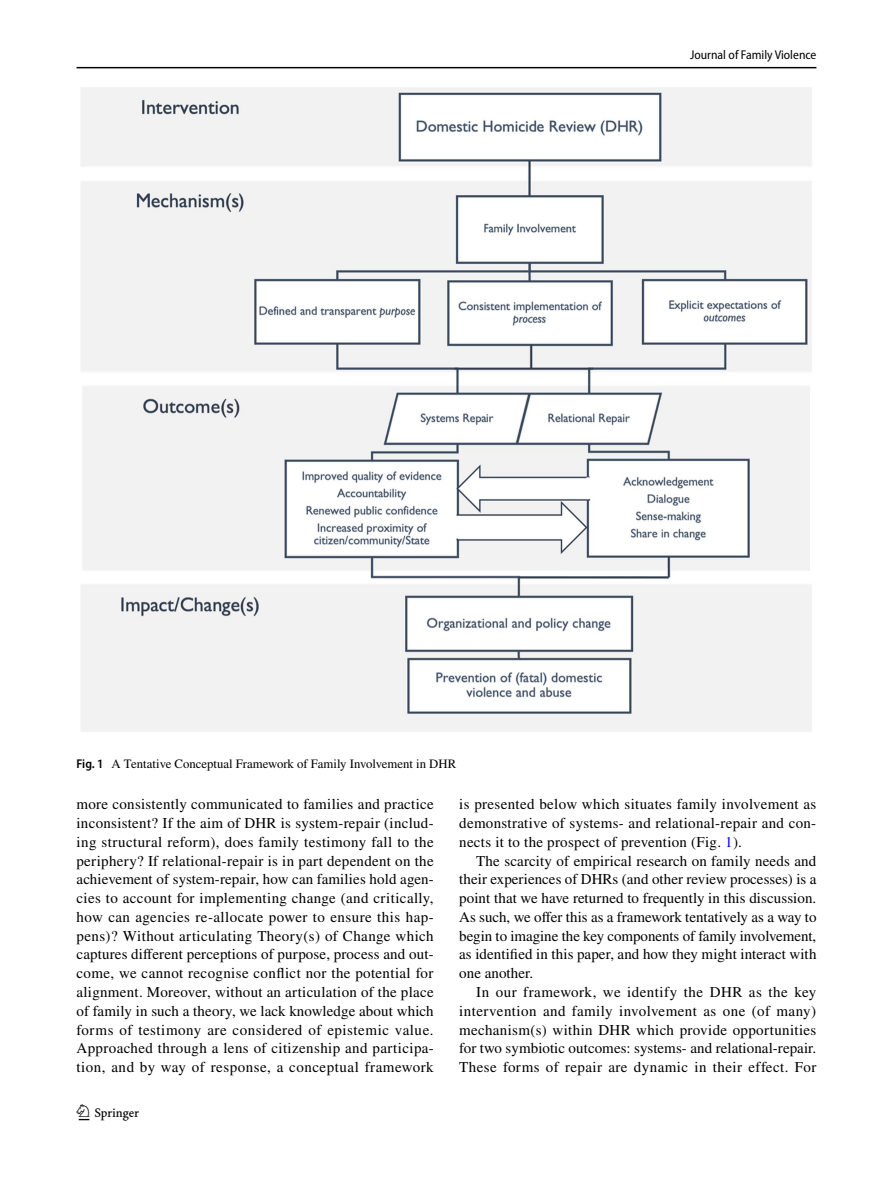
<style>
.page{position:relative;width:893px;height:1187px;background:#fff}
.page>*{position:absolute;margin:0;border:0;box-sizing:border-box;transform-origin:0 0}
.t1{font:22.5px "Springnew Regular 2";color:#000}
.t2{font:15px/18.8px "STIX";letter-spacing:.02em;color:#000;text-align:justify}
.t3{font:12.75px "STIX";color:#000}
.t4{font:semi-condensed 12.75px "Myriad Pro";color:#000}
.s1{font-family:"Myriad Pro";font-weight:600;font-stretch:semi-condensed}
.s2{color:#00f}
</style>
<div class="page">
<hr style="left:77px;top:67px;width:739px;height:1px;background:#000">
<img style="left:81px;top:87px;width:731px;height:645px">
<p class="t4" style="left:690px;top:48px;width:128px">Journal of Family Violence</p>
<p class="t3" style="left:77px;top:754px;width:381px"><span class="s1">Fig. 1</span> A Tentative Conceptual Framework of Family Involvement in DHR</p>
<p class="t2" style="left:77px;top:796px;width:359px">more consistently communicated to families and practice inconsistent? If the aim of DHR is system-repair (includ&shy;ing structural reform), does family testimony fall to the periphery? If relational-repair is in part dependent on the achievement of system-repair, how can families hold agen&shy;cies to account for implementing change (and critically, how can agencies re-allocate power to ensure this hap&shy;pens)? Without articulating Theory(s) of Change which captures different perceptions of purpose, process and out&shy;come, we cannot recognise conflict nor the potential for alignment. Moreover, without an articulation of the place of family in such a theory, we lack knowledge about which forms of testimony are considered of epistemic value.<br>Approached through a lens of citizenship and participa&shy;tion, and by way of response, a conceptual framework</p>
<p class="t2" style="left:459px;top:796px;width:359px">is presented below which situates family involvement as demonstrative of systems- and relational-repair and con&shy;nects it to the prospect of prevention (Fig. <span class="s2">1</span>).</p>
<p class="t2" style="left:459px;top:852px;width:359px;text-indent:17px">The scarcity of empirical research on family needs and their experiences of DHRs (and other review processes) is a point that we have returned to frequently in this discussion.<br>As such, we offer this as a framework tentatively as a way to begin to imagine the key components of family involvement, as identified in this paper, and how they might interact with one another.</p>
<p class="t2" style="left:459px;top:983px;width:359px;text-indent:17px">In our framework, we identify the DHR as the key intervention and family involvement as one (of many) mechanism(s) within DHR which provide opportunities for two symbiotic outcomes: systems- and relational-repair.<br>These forms of repair are dynamic in their effect. For</p>
<h1 class="t1" style="left:79px;top:1104px;width:62px">1 3</h1>
</div>
